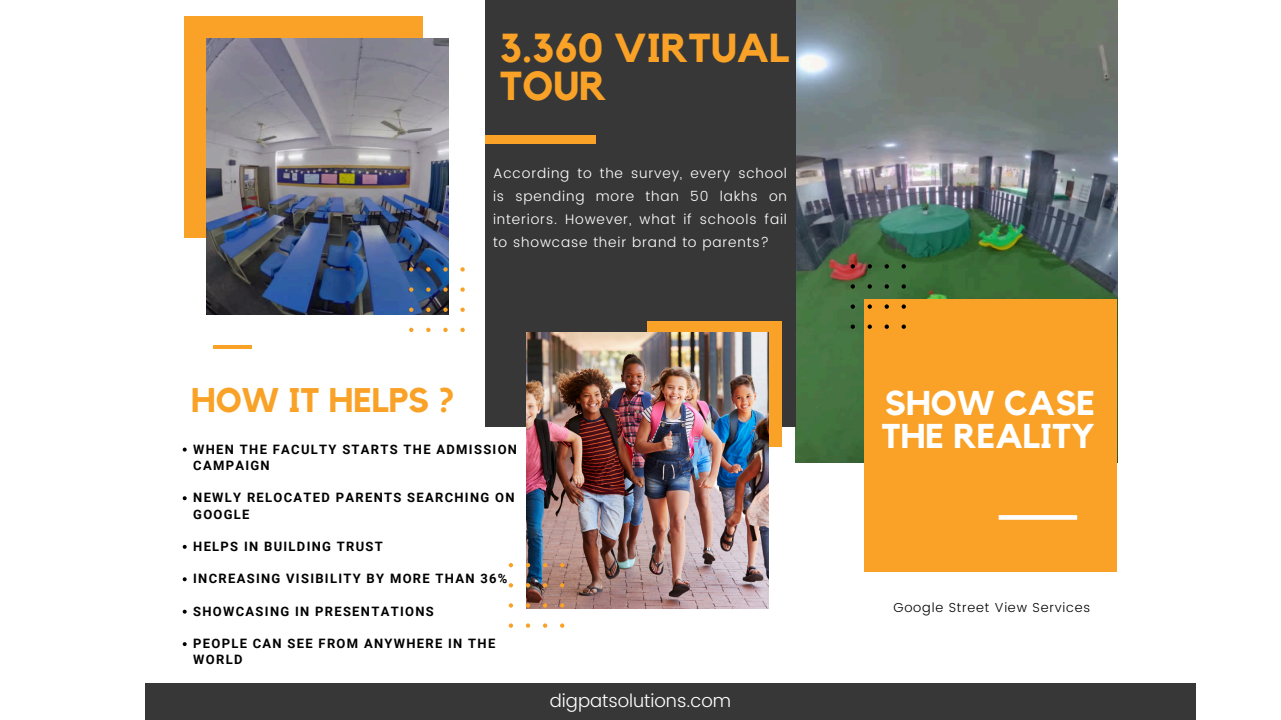
<style>
.page{position:relative;width:1281px;height:720px;background:#fff}
.page>*{position:absolute;margin:0;border:0;box-sizing:border-box;transform-origin:0 0}
.t1{font:700 40.38px/37.6px "Kollektif";color:#f9a227}
.t2{font:700 34.25px/32.4px "Kollektif";color:#fff}
.t3{font:700 34px "Kollektif";color:#f9a227}
.t4{font:300 18.25px "Poppins";color:#fff}
.t5{font:300 13.88px/22.9px "Poppins";letter-spacing:.06em;color:#fff;text-align:justify}
.t6{font:700 13px/16.2px "Roboto";letter-spacing:.1em;color:#000}
.t7{font:300 13px "Poppins";letter-spacing:.06em;color:#000}
</style>
<div class="page">
<img style="left:796px;top:0;width:321px;height:463px">
<div style="left:864px;top:300px;width:253px;height:271px;background:#f9a227"></div>
<div style="left:184px;top:16px;width:239px;height:222px;background:#f9a227"></div>
<div style="left:485px;top:0;width:311px;height:427px;background:#373737"></div>
<div style="left:647px;top:322px;width:135px;height:125px;background:#f9a227"></div>
<div style="left:145px;top:684px;width:1050px;height:36px;background:#373737"></div>
<img style="left:526px;top:332px;width:242px;height:277px">
<img style="left:206px;top:38px;width:242px;height:277px">
<div style="left:998px;top:515px;width:79px;height:5px;background:#fff"></div>
<div style="left:485px;top:135px;width:110px;height:8px;background:#f9a227"></div>
<hr style="left:213px;top:346px;width:38px;height:3px;background:#f9a227">
<svg style="left:409px;top:267px;width:55px;height:65px"></svg>
<svg style="left:850px;top:264px;width:56px;height:65px"></svg>
<svg style="left:509px;top:563px;width:55px;height:65px"></svg>
<svg style="left:183px;top:448px;width:4px;height:4px"></svg>
<svg style="left:183px;top:496px;width:4px;height:4px"></svg>
<svg style="left:183px;top:545px;width:4px;height:4px"></svg>
<svg style="left:183px;top:577px;width:4px;height:4px"></svg>
<svg style="left:183px;top:610px;width:4px;height:4px"></svg>
<svg style="left:183px;top:642px;width:4px;height:4px"></svg>
<p class="t1" style="left:500px;top:31px;width:291px">3.360 VIRTUAL<br>TOUR</p>
<p class="t5" style="left:493px;top:162px;width:295px">According to the survey, every school is spending more than 50 lakhs on interiors. However, what if schools fail to showcase their brand to parents?</p>
<h1 class="t3" style="left:191px;top:384px;width:265px">HOW IT HELPS ?</h1>
<p class="t6" style="left:193px;top:441px;width:325px">WHEN THE FACULTY STARTS THE ADMISSION<br>CAMPAIGN</p>
<h2 class="t6" style="left:193px;top:490px;width:323px">NEWLY RELOCATED PARENTS SEARCHING ON<br>GOOGLE</h2>
<p class="t6" style="left:193px;top:538px;width:191px">HELPS IN BUILDING TRUST</p>
<p class="t6" style="left:193px;top:571px;width:316px">INCREASING VISIBILITY BY MORE THAN 36%</p>
<h2 class="t6" style="left:193px;top:603px;width:242px">SHOWCASING IN PRESENTATIONS</h2>
<p class="t6" style="left:193px;top:636px;width:304px">PEOPLE CAN SEE FROM ANYWHERE IN THE<br>WORLD</p>
<p class="t4" style="left:550px;top:690px;width:183px">digpatsolutions.com</p>
<p class="t2" style="left:881px;top:389px;width:215px">SHOW CASE<br>THE REALITY</p>
<p class="t7" style="left:893px;top:600px;width:198px">Google Street View Services</p>
</div>
